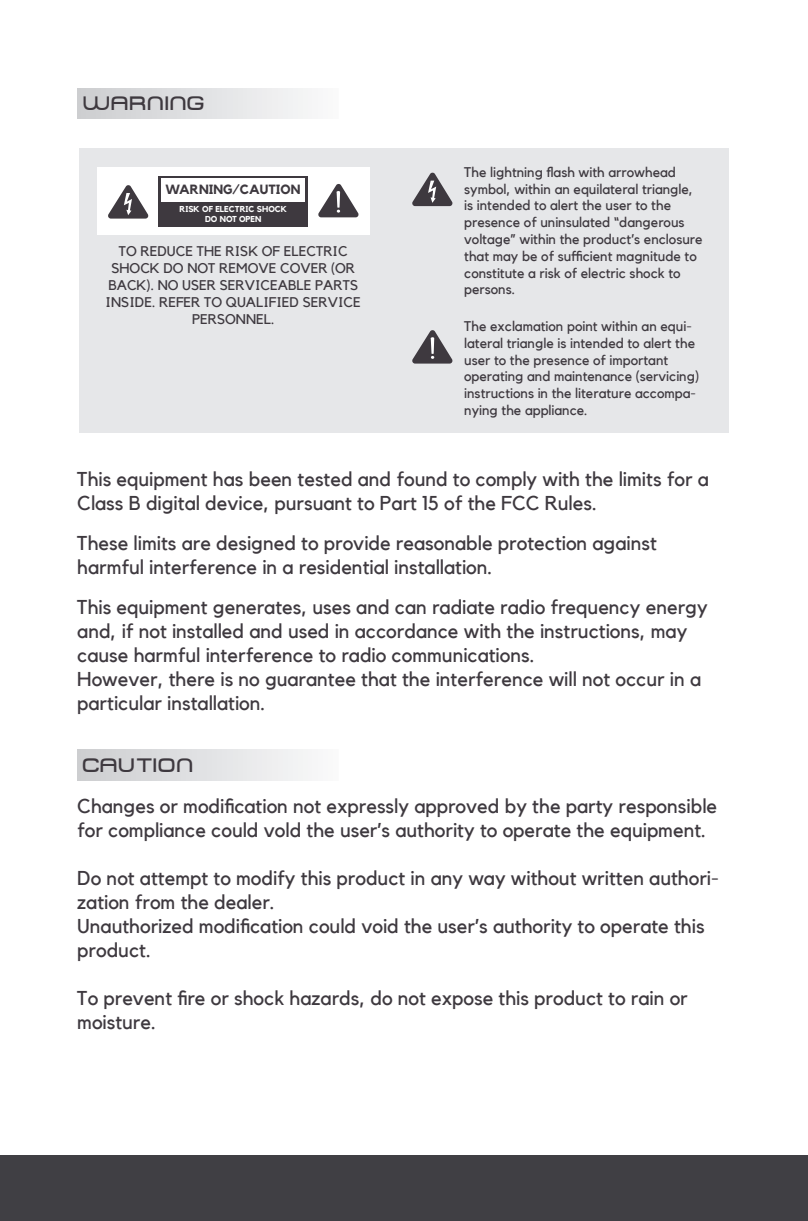
<style>
.page{position:relative;width:808px;height:1221px;background:#fff}
.page>*{position:absolute;margin:0;border:0;box-sizing:border-box;transform-origin:0 0}
.t1{font:20px/24px "Kollektif";color:#3e393f}
.t2{font:19.4px "Metro DF ozone";color:#3e393f}
.t3{font:14px/16.8px "Kollektif";color:#3e393f}
.t4{font:700 13.4px "Kollektif";color:#3e393f}
.t5{font:700 8.6px/10.2px "Kollektif";color:#fff;text-align:center}
</style>
<div class="page">
<div style="left:79px;top:148px;width:649px;height:284px;background:#e6e7e9"></div>
<div style="left:77px;top:750px;width:261px;height:30px;background:linear-gradient(to right,#cccdd0,#f9fafa)"></div>
<div style="left:0;top:1155px;width:807px;height:66px;background:#403f44"></div>
<svg style="left:412px;top:172px;width:41px;height:34px"></svg>
<svg style="left:412px;top:330px;width:41px;height:34px"></svg>
<div style="left:97px;top:167px;width:272px;height:67px;background:#fff"></div>
<svg style="left:108px;top:185px;width:41px;height:34px"></svg>
<svg style="left:318px;top:184px;width:41px;height:33px"></svg>
<div style="left:158px;top:176px;width:149px;height:51px;background:#3e393f"></div>
<div style="left:161px;top:178px;width:144px;height:23px;background:#fff"></div>
<div style="left:77px;top:88px;width:261px;height:31px;background:linear-gradient(to right,#cccdd0,#f9fafa)"></div>
<p class="t2" style="left:83px;top:93px;width:123px">WARNING</p>
<p class="t4" style="left:165px;top:181px;width:136px">WARNING/CAUTION</p>
<p class="t5" style="left:179px;top:204px;width:109px">RISK OF ELECTRIC SHOCK<br>DO NOT OPEN</p>
<p class="t3" style="left:106px;top:243px;width:256px;text-align:center">TO REDUCE THE RISK OF ELECTRIC<br>SHOCK DO NOT REMOVE COVER (OR<br>BACK). NO USER SERVICEABLE PARTS<br>INSIDE. REFER TO QUALIFIED SERVICE<br>PERSONNEL.</p>
<p class="t3" style="left:464px;top:164px;width:240px">The lightning flash with arrowhead symbol, within an equilateral triangle, is intended to alert the user to the presence of uninsulated “dangerous voltage” within the product’s enclosure that may be of sufficient magnitude to constitute a risk of electric shock to persons.</p>
<p class="t3" style="left:464px;top:318px;width:236px">The exclamation point within an equi&shy;lateral triangle is intended to alert the user to the presence of important operating and maintenance (servicing) instructions in the literature accompa&shy;nying the appliance.</p>
<p class="t1" style="left:77px;top:467px;width:632px">This equipment has been tested and found to comply with the limits for a<br>Class B digital device, pursuant to Part 15 of the FCC Rules.</p>
<p class="t1" style="left:77px;top:531px;width:580px">These limits are designed to provide reasonable protection against harmful interference in a residential installation.</p>
<p class="t1" style="left:77px;top:595px;width:631px">This equipment generates, uses and can radiate radio frequency energy and, if not installed and used in accordance with the instructions, may cause harmful interference to radio communications.<br>However, there is no guarantee that the interference will not occur in a particular installation.</p>
<p class="t2" style="left:83px;top:754px;width:112px">CAUTION</p>
<p class="t1" style="left:77px;top:794px;width:641px">Changes or modification not expressly approved by the party responsible for compliance could vold the user’s authority to operate the equipment.</p>
<p class="t1" style="left:77px;top:866px;width:642px">Do not attempt to modify this product in any way without written authori&shy;zation from the dealer.<br>Unauthorized modification could void the user’s authority to operate this product.</p>
<p class="t1" style="left:77px;top:986px;width:611px">To prevent fire or shock hazards, do not expose this product to rain or moisture.</p>
</div>
